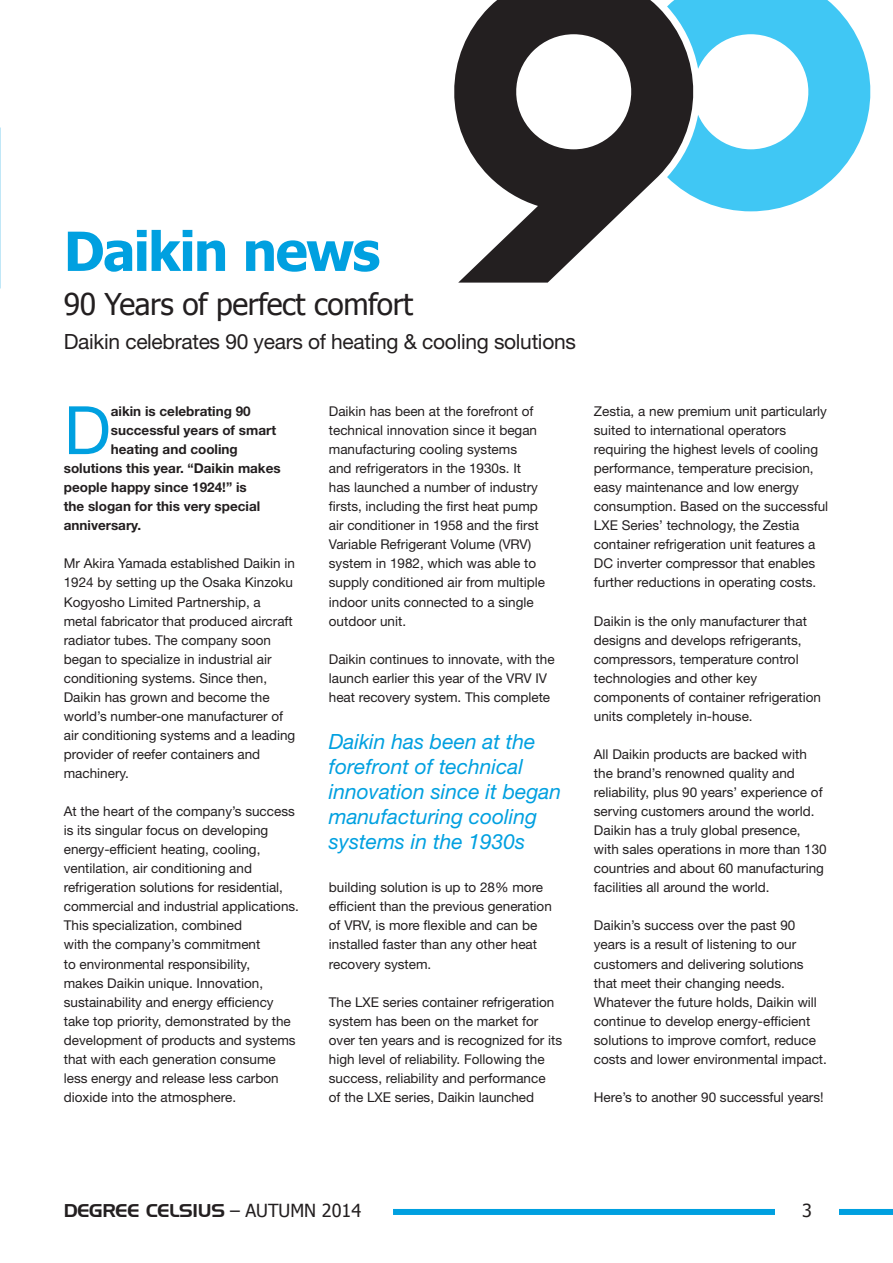
<style>
.page{position:relative;width:893px;height:1263px;background:#fff}
.page>*{position:absolute;margin:0;border:0;box-sizing:border-box;transform-origin:0 0}
.body_drop_cap{font:66.9px "Helvetica Neue LT Std";color:#00a0e0}
.haedline_small{font:700 54px "Tahoma";letter-spacing:-.03em;color:#00a0e0}
.haedline_small-2{font:30px "Tahoma";letter-spacing:-.015em;color:#231f20}
.Non_base_grid_aligne{font:italic 21px/25.2px "Helvetica Neue LT Std";color:#00a0e0}
.haedline_small-3{font:21px "Helvetica Neue LT Std";letter-spacing:-.015em;color:#231f20}
.t1{font:18px "Handel Gothic BT";letter-spacing:-.015em;color:#231f20}
.t2{font:18px "Tahoma";color:#231f20}
.body{font:13.5px/19px "Helvetica Neue LT Std";color:#231f20}
.body_drop_cap-2{font:700 13.5px "Helvetica Neue LT Std";color:#231f20}
.s1{font-family:"Tahoma"}
</style>
<div class="page">
<div style="left:393px;top:1209px;width:500px;height:6px;background:#00a0e0"></div>
<div style="left:775px;top:1204px;width:64px;height:42px;background:#fff"></div>
<svg style="left:705px;top:0;width:166px;height:211px;fill:#40c7f4"></svg>
<svg style="left:454px;top:0;width:251px;height:283px;fill:#231f20"></svg>
<p class="haedline_small" style="left:64px;top:213px;width:318px">Daikin news</p>
<p class="haedline_small-2" style="left:64px;top:284px;width:351px">90 Years of perfect comfort</p>
<p class="haedline_small-3" style="left:64px;top:329px;width:514px">Daikin celebrates 90 years of heating &amp; cooling solutions</p>
<p class="body_drop_cap" style="left:64px;top:390px;width:49px">D</p>
<p class="body_drop_cap-2" style="left:111px;top:403px;width:141px">aikin is celebrating 90</p>
<p class="body_drop_cap-2" style="left:111px;top:422px;width:167px">successful years of smart</p>
<p class="body_drop_cap-2" style="left:111px;top:441px;width:128px">heating and cooling</p>
<p class="body_drop_cap-2" style="left:64px;top:460px;width:218px">solutions this year. “Daikin makes</p>
<p class="body_drop_cap-2" style="left:64px;top:479px;width:184px">people happy since 1924!” is</p>
<p class="body_drop_cap-2" style="left:64px;top:498px;width:198px">the slogan for this very special</p>
<p class="body_drop_cap-2" style="left:64px;top:517px;width:79px">anniversary.</p>
<p class="body" style="left:64px;top:554px;width:233px">Mr Akira Yamada established Daikin in 1924 by setting up the Osaka Kinzoku Kogyosho Limited Partnership, a metal fabricator that produced aircraft radiator tubes. The company soon began to specialize in industrial air conditioning systems. Since then, Daikin has grown and become the world’s number-one manufacturer of air conditioning systems and a leading provider of reefer containers and machinery.</p>
<p class="body" style="left:64px;top:801px;width:237px">At the heart of the company’s success is its singular focus on developing energy-efficient heating, cooling, ventilation, air conditioning and refrigeration solutions for residential, commercial and industrial applications.<br>This specialization, combined<br>with the company’s commitment<br>to environmental responsibility,<br>makes Daikin unique. Innovation, sustainability and energy efficiency take top priority, demonstrated by the development of products and systems that with each generation consume less energy and release less carbon dioxide into the atmosphere.</p>
<p class="body" style="left:329px;top:401px;width:218px">Daikin has been at the forefront of technical innovation since it began manufacturing cooling systems<br>and refrigerators in the 1930s. It has launched a number of industry firsts, including the first heat pump air conditioner in 1958 and the first Variable Refrigerant Volume (VRV) system in 1982, which was able to supply conditioned air from multiple indoor units connected to a single outdoor unit.</p>
<p class="body" style="left:329px;top:649px;width:227px">Daikin continues to innovate, with the launch earlier this year of the VRV IV heat recovery system. This complete</p>
<p class="Non_base_grid_aligne" style="left:329px;top:728px;width:234px">Daikin has been at the forefront of technical innovation since it began manufacturing cooling systems in the 1930s</p>
<p class="body" style="left:329px;top:878px;width:225px">building solution is up to 28% more efficient than the previous generation of VRV, is more flexible and can be installed faster than any other heat recovery system.</p>
<p class="body" style="left:329px;top:992px;width:235px">The LXE series container refrigeration system has been on the market for over ten years and is recognized for its high level of reliability. Following the success, reliability and performance<br>of the LXE series, Daikin launched</p>
<p class="body" style="left:594px;top:401px;width:236px">Zestia, a new premium unit particularly suited to international operators requiring the highest levels of cooling performance, temperature precision, easy maintenance and low energy consumption. Based on the successful LXE Series’ technology, the Zestia container refrigeration unit features a DC inverter compressor that enables further reductions in operating costs.</p>
<p class="body" style="left:594px;top:611px;width:229px">Daikin is the only manufacturer that designs and develops refrigerants, compressors, temperature control technologies and other key components of container refrigeration units completely in-house.</p>
<p class="body" style="left:594px;top:744px;width:234px">All Daikin products are backed with the brand’s renowned quality and reliability, plus 90 years’ experience of serving customers around the world.<br>Daikin has a truly global presence, with sales operations in more than 130 countries and about 60 manufacturing facilities all around the world.</p>
<p class="body" style="left:594px;top:916px;width:235px">Daikin’s success over the past 90 years is a result of listening to our customers and delivering solutions that meet their changing needs.<br>Whatever the future holds, Daikin will continue to develop energy-efficient solutions to improve comfort, reduce costs and lower environmental impact.</p>
<p class="body" style="left:594px;top:1087px;width:231px">Here’s to another 90 successful years!</p>
<h3 class="t1" style="left:64px;top:1200px;width:299px">DEGREE CELSIUS <span class="s1">– AUTUMN 2014</span></h3>
<p class="t2" style="left:802px;top:1199px;width:11px">3</p>
</div>
